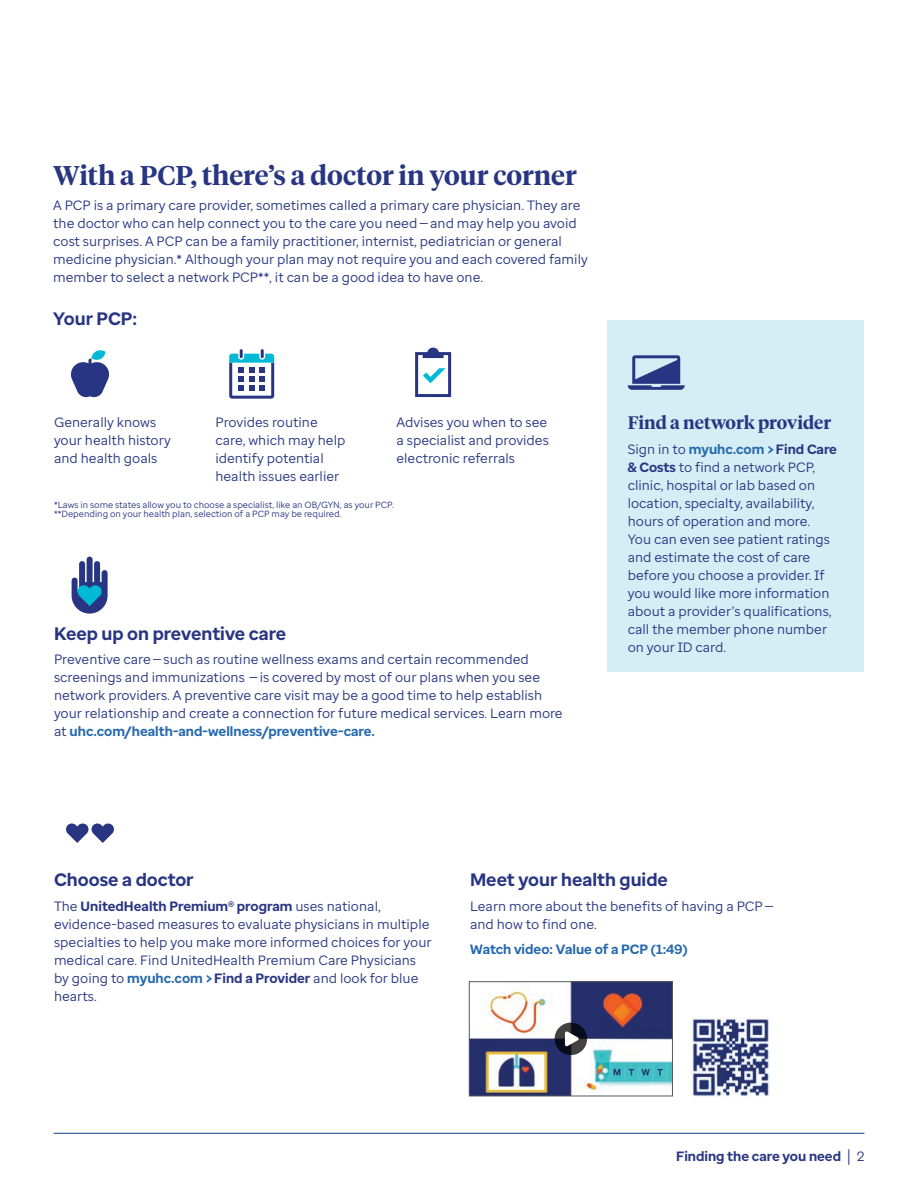
<style>
.page{position:relative;width:918px;height:1188px;background:#fff}
.page>*{position:absolute;margin:0;border:0;box-sizing:border-box;transform-origin:0 0}
.t1{font:600 27px "UHC Serif Headline";color:#283582}
.t2{font:700 18px "Enterprise Sans";color:#283582}
.t3{font:600 18px "UHC Serif Headline";color:#283582}
.t4{font:13.5px/18px "Enterprise Sans";color:#283582}
.t5{font:700 13.5px "Enterprise Sans";color:#2468ae}
.t6{font:700 13.5px "Enterprise Sans";color:#283582}
.t7{font:9px/9.8px "Enterprise Sans";color:#283582}
.s1{font-weight:700;color:#2468ae}
.s2{font-weight:700}
.s3{font-weight:400;font-size:16.8px}
.s4{font-weight:400}
</style>
<div class="page">
<div style="left:608px;top:321px;width:256px;height:351px;background:#d5eef5"></div>
<svg style="left:71px;top:350px;width:38px;height:47px"></svg>
<svg style="left:229px;top:349px;width:45px;height:50px"></svg>
<svg style="left:415px;top:348px;width:36px;height:49px"></svg>
<svg style="left:628px;top:355px;width:57px;height:35px"></svg>
<svg style="left:72px;top:557px;width:36px;height:57px"></svg>
<svg style="left:66px;top:823px;width:48px;height:20px"></svg>
<img style="left:471px;top:984px;width:200px;height:110px">
<div style="left:469px;top:982px;width:204px;height:114px;border:1px solid #57585a"></div>
<svg style="left:555px;top:1023px;width:32px;height:32px"></svg>
<img style="left:691px;top:1018px;width:79px;height:78px">
<hr style="left:54px;top:1133px;width:810px;height:1px;background:#133a88">
<svg style="left:565px;top:1031px;width:14px;height:16px"></svg>
<h2 class="t1" style="left:53px;top:157px;width:525px">With a PCP, there’s a doctor in your corner</h2>
<p class="t4" style="left:53px;top:196px;width:536px">A PCP is a primary care provider, sometimes called a primary care physician. They are the doctor who can help connect you to the care you need — and may help you avoid cost surprises. A PCP can be a family practitioner, internist, pediatrician or general medicine physician.* Although your plan may not require you and each covered family member to select a network PCP**, it can be a good idea to have one.</p>
<h3 class="t2" style="left:53px;top:307px;width:86px">Your PCP:</h3>
<p class="t4" style="left:54px;top:413px;width:118px">Generally knows your health history and health goals</p>
<p class="t4" style="left:215px;top:413px;width:132px">Provides routine care, which may help identify potential health issues earlier</p>
<p class="t4" style="left:396px;top:413px;width:154px">Advises you when to see a specialist and provides electronic referrals</p>
<p class="t7" style="left:54px;top:499px;width:341px">*Laws in some states allow you to choose a specialist, like an OB/GYN, as your PCP. **Depending on your health plan, selection of a PCP may be required.</p>
<h4 class="t2" style="left:54px;top:621px;width:234px">Keep up on preventive care</h4>
<p class="t4" style="left:54px;top:650px;width:510px">Preventive care — such as routine wellness exams and certain recommended screenings and immunizations — is covered by most of our plans when you see network providers. A preventive care visit may be a good time to help establish your relationship and create a connection for future medical services. Learn more at <span class="s1">uhc.com/health-and-wellness/preventive-care.</span></p>
<h4 class="t3" style="left:628px;top:410px;width:205px">Find a network provider</h4>
<p class="t4" style="left:628px;top:440px;width:211px">Sign in to <span class="s1">myuhc.com &gt;</span> <span class="s2">Find Care &amp; Costs</span> to find a network PCP, clinic, hospital or lab based on location, specialty, availability, hours of operation and more.<br>You can even see patient ratings and estimate the cost of care before you choose a provider. If you would like more information about a provider’s qualifications, call the member phone number on your ID card.</p>
<h4 class="t2" style="left:54px;top:868px;width:141px">Choose a doctor</h4>
<p class="t4" style="left:54px;top:897px;width:379px">The <span class="s2">UnitedHealth Premium® program</span> uses national, evidence-based measures to evaluate physicians in multiple specialties to help you make more informed choices for your medical care. Find UnitedHealth Premium Care Physicians by going to <span class="s1">myuhc.com &gt;</span> <span class="s2">Find a Provider</span> and look for blue hearts.</p>
<h4 class="t2" style="left:470px;top:868px;width:199px">Meet your health guide</h4>
<p class="t4" style="left:470px;top:897px;width:305px">Learn more about the benefits of having a PCP — and how to find one.</p>
<p class="t5" style="left:470px;top:940px;width:219px">Watch video: Value of a PCP (1:49)</p>
<p class="t6" style="left:676px;top:1148px;width:190px">Finding the care you need <span class="s3">|</span> <span class="s4">2</span></p>
</div>
